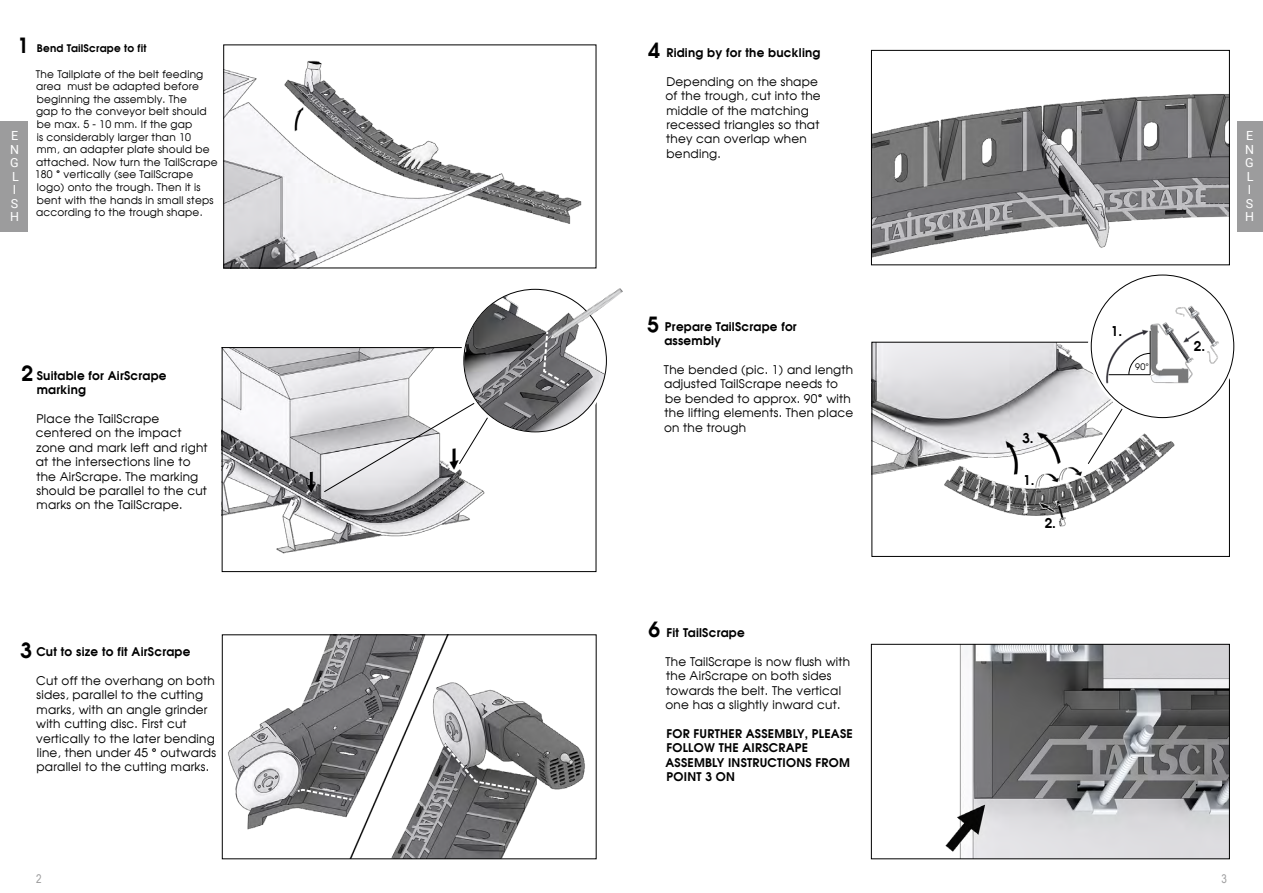
<style>
.page{position:relative;width:1263px;height:893px;background:#fff}
.page>*{position:absolute;margin:0;border:0;box-sizing:border-box;transform-origin:0 0}
.t1{font:700 21px "Avalon";color:#000}
.t2{font:700 13.5px "Avalon";color:#000}
.t3{font:12.6px/13.5px "Roboto";color:#fff}
.t4{font:12px/14.4px "Avalon Plain";letter-spacing:.02em;color:#000}
.t5{font:700 12px/14.4px "Avalon";letter-spacing:.02em;color:#000}
.t6{font:12px "Arial Narrow";color:#9c9c9d}
.t7{font:10.5px/12.6px "Avalon Plain";letter-spacing:.02em;color:#000}
.t8{font:700 10.5px "Avalon";letter-spacing:.02em;color:#000}
.t9{font:9px "Avalon Plain";color:#000}
.s1{font-family:"Arial";font-weight:900}
.s2{font-family:"Arial";font-weight:700}
.s3{font-family:"Arial"}
</style>
<div class="page">
<div style="left:1237px;top:121px;width:26px;height:110px;background:#9c9c9d"></div>
<div style="left:0;top:121px;width:27px;height:110px;background:#9c9c9d"></div>
<img style="left:224px;top:349px;width:370px;height:205px">
<div style="left:222px;top:347px;width:374px;height:225px;border:1px solid #000"></div>
<svg style="left:323px;top:402px;width:167px;height:91px"></svg>
<img style="left:464px;top:290px;width:142px;height:142px;border-radius:71px">
<div style="left:461px;top:286px;width:149px;height:149px;border:4px solid #fff;border-radius:50%"></div>
<img style="left:546px;top:287px;width:77px;height:58px">
<img style="left:228px;top:637px;width:357px;height:220px">
<img style="left:873px;top:94px;width:354px;height:164px">
<div style="left:871px;top:50px;width:358px;height:215px;border:1px solid #000"></div>
<img style="left:874px;top:344px;width:337px;height:183px">
<div style="left:872px;top:342px;width:357px;height:215px;border:1px solid #000"></div>
<svg style="left:1087px;top:402px;width:40px;height:63px"></svg>
<div style="left:1091px;top:275px;width:143px;height:143px;background:#fff;border-radius:50%"></div>
<img style="left:1091px;top:295px;width:141px;height:102px">
<div style="left:1088px;top:272px;width:149px;height:149px;border:4px solid #fff;border-radius:50%"></div>
<img style="left:945px;top:646px;width:282px;height:211px">
<div style="left:871px;top:644px;width:358px;height:215px;border:1px solid #000"></div>
<svg style="left:542px;top:330px;width:29px;height:58px;background:#7d7d80"></svg>
<svg style="left:442px;top:742px;width:90px;height:52px;background:#838384"></svg>
<svg style="left:295px;top:788px;width:59px;height:14px"></svg>
<hr style="left:1108px;top:374px;width:42px;height:1px;background:#000">
<hr style="left:1150px;top:331px;width:1px;height:44px;background:#000">
<svg style="left:1128px;top:353px;width:22px;height:22px"></svg>
<img style="left:226px;top:60px;width:356px;height:206px">
<h1 class="t1" style="left:17px;top:31px;width:13px">1</h1>
<p class="t3" style="left:10px;top:128px;width:10px">E<br>N<br>G<br>L<br>I<br>S<br>H</p>
<p class="t8" style="left:37px;top:41px;width:111px">Bend TailScrape to fit</p>
<p class="t7" style="left:35px;top:67px;width:184px">The Tailplate of the belt feeding area must be adapted before beginning the assembly. The<br>gap to the conveyor belt should be max. 5 - 10 mm. If the gap<br>is considerably larger than 10<br>mm, an adapter plate should be attached. Now turn the TailScrape<br>180 <span class="s1">°</span> vertically (see TailScrape logo) onto the trough. Then it is bent with the hands in small steps according to the trough shape.</p>
<h1 class="t1" style="left:648px;top:36px;width:13px">4</h1>
<p class="t5" style="left:666px;top:45px;width:156px">Riding by for the buckling</p>
<p class="t4" style="left:665px;top:74px;width:157px">Depending on the shape of the trough, cut into the middle of the matching recessed triangles so that they can overlap when bending.</p>
<p class="t3" style="left:1245px;top:128px;width:10px">E<br>N<br>G<br>L<br>I<br>S<br>H</p>
<h1 class="t1" style="left:22px;top:359px;width:13px">2</h1>
<p class="t5" style="left:37px;top:368px;width:131px">Suitable for AirScrape marking</p>
<p class="t4" style="left:36px;top:411px;width:173px">Place the TailScrape centered on the impact zone and mark left and right at the intersections line to the AirScrape. The marking should be parallel to the cut marks on the TailScrape.</p>
<h1 class="t1" style="left:21px;top:636px;width:13px">3</h1>
<p class="t5" style="left:36px;top:644px;width:156px">Cut to size to fit AirScrape</p>
<p class="t4" style="left:36px;top:673px;width:181px">Cut off the overhang on both sides, parallel to the cutting marks, with an angle grinder with cutting disc. First cut vertically to the later bending line, then under 45 <span class="s2">°</span> outwards parallel to the cutting marks.</p>
<h1 class="t1" style="left:647px;top:310px;width:13px">5</h1>
<p class="t5" style="left:664px;top:319px;width:134px">Prepare TailScrape for assembly</p>
<p class="t4" style="left:664px;top:362px;width:191px">The bended (pic. 1) and length adjusted TailScrape needs to be bended to approx. 90<span class="s1">°</span> with the lifting elements. Then place on the trough</p>
<h1 class="t1" style="left:648px;top:615px;width:13px">6</h1>
<p class="t5" style="left:666px;top:625px;width:80px">Fit TailScrape</p>
<p class="t4" style="left:665px;top:654px;width:186px">The TailScrape is now flush with the AirScrape on both sides towards the belt. The vertical one has a slightly inward cut.</p>
<p class="t5" style="left:665px;top:726px;width:189px">FOR FURTHER ASSEMBLY, PLEASE<br>FOLLOW THE AIRSCRAPE<br>ASSEMBLY INSTRUCTIONS FROM<br>POINT 3 ON</p>
<p class="t2" style="left:1022px;top:429px;width:13px">3.</p>
<p class="t2" style="left:1023px;top:471px;width:13px">1.</p>
<p class="t2" style="left:1045px;top:513px;width:13px">2.</p>
<p class="t2" style="left:1111px;top:322px;width:13px">1.</p>
<p class="t9" style="left:1135px;top:361px;width:15px">90<span class="s3">°</span></p>
<p class="t2" style="left:1194px;top:337px;width:13px">2.</p>
<p class="t6" style="left:36px;top:870px;width:7px">2</p>
<p class="t6" style="left:1221px;top:870px;width:7px">3</p>
</div>
